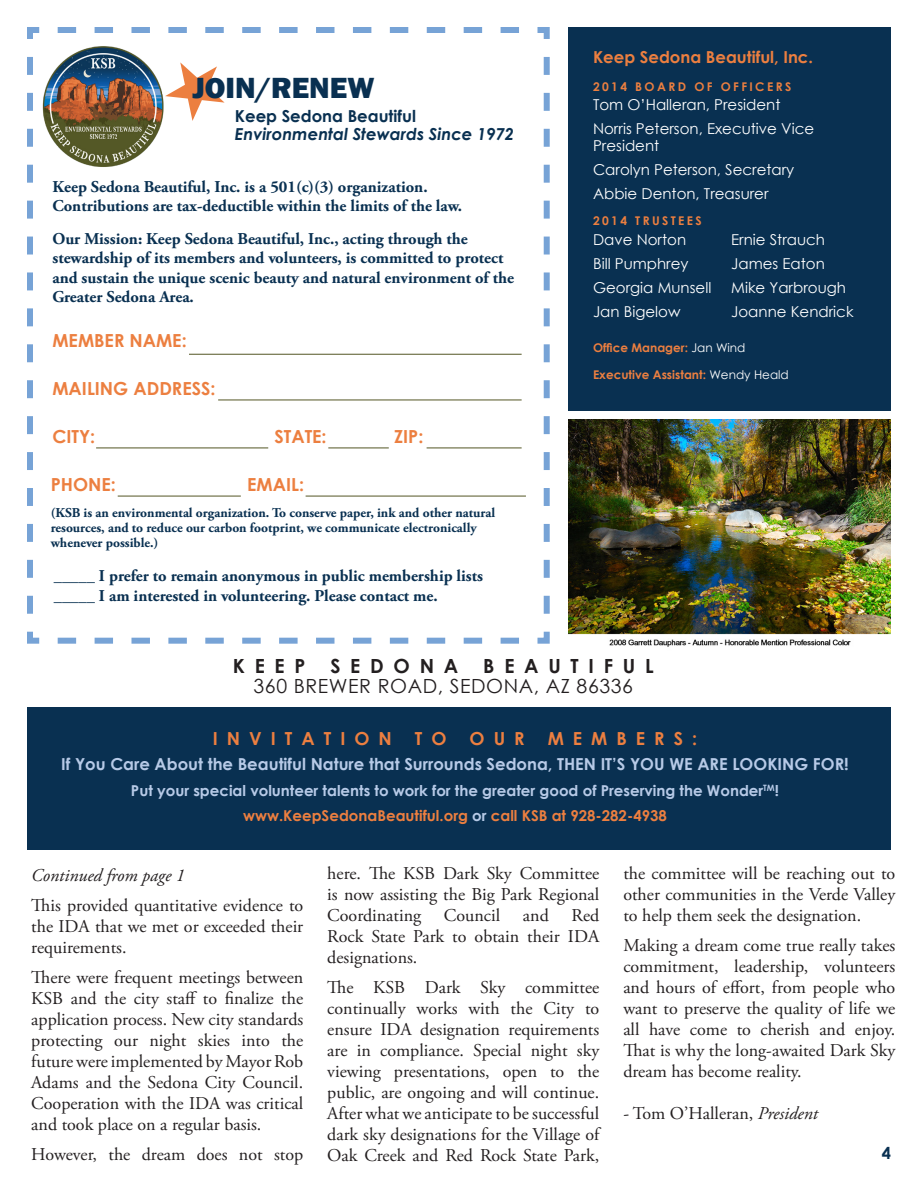
<style>
.page{position:relative;width:918px;height:1188px;background:#fff}
.page>*{position:absolute;margin:0;border:0;box-sizing:border-box;transform-origin:0 0}
.t1{font:800 30px "Franklin Gothic";color:#093051}
.Body{font:19.5px "Century Gothic";letter-spacing:.03em;color:#231f20}
.Body-2{font:700 19.5px "Century Gothic";letter-spacing:.5em;color:#231f20}
.Body-3{font:18px/21px "Adobe Garamond Pro";color:#231f20;text-align:justify}
.t2{font:700 18px "Century Gothic";color:#ec7f40}
.t3{font:700 18px "Century Gothic";letter-spacing:.5em;color:#ec7f40}
.Body-4{font:italic 18px "Adobe Garamond Pro";color:#231f20}
.Body-5{font:700 16.5px/19.5px "Adobe Garamond Pro";color:#093051}
.t4{font:700 16.5px "Century Gothic";color:#b7cae7}
.t5{font:italic 700 16.5px "Century Gothic";color:#093051}
.t6{font:700 16.5px "Century Gothic";color:#ec7f40}
.t7{font:700 16.5px "Century Gothic";color:#093051}
.t8{font:15px/16.5px "Century Gothic";color:#fff}
.t9{font:700 15px/25.5px "Century Gothic";color:#b7cae7;text-align:center}
.Body-6{font:700 13.5px/15px "Adobe Garamond Pro";color:#093051}
.t10{font:700 12px "Century Gothic";color:#ec7f40}
.t11{font:700 12px "Century Gothic";letter-spacing:.2em;color:#ec7f40}
.s1{font-weight:400;color:#fff}
.s2{color:#ec7f40}
.s3{font-style:italic}
</style>
<div class="page">
<svg style="left:27px;top:27px;width:523px;height:617px"></svg>
<div style="left:569px;top:27px;width:322px;height:383px;background:#093051"></div>
<div style="left:27px;top:707px;width:864px;height:143px;background:#093051"></div>
<img style="left:38px;top:41px;width:132px;height:130px">
<img style="left:569px;top:420px;width:322px;height:227px">
<hr style="left:189px;top:354px;width:333px;height:1px;background:#535624">
<hr style="left:218px;top:400px;width:304px;height:1px;background:#535624">
<hr style="left:427px;top:448px;width:95px;height:1px;background:#535624">
<hr style="left:328px;top:448px;width:61px;height:1px;background:#535624">
<hr style="left:96px;top:448px;width:172px;height:1px;background:#535624">
<hr style="left:118px;top:496px;width:123px;height:1px;background:#535624">
<hr style="left:306px;top:496px;width:220px;height:1px;background:#535624">
<p class="t1" style="left:192px;top:68px;width:184px">JOIN/RENEW</p>
<p class="t7" style="left:235px;top:103px;width:183px">Keep Sedona Beautiful</p>
<p class="t5" style="left:235px;top:121px;width:281px">Environmental Stewards Since 1972</p>
<p class="Body-5" style="left:52px;top:177px;width:411px">Keep Sedona Beautiful, Inc. is a 501(c)(3) organization.<br>Contributions are tax-deductible within the limits of the law.</p>
<p class="Body-5" style="left:52px;top:229px;width:463px">Our Mission: Keep Sedona Beautiful, Inc., acting through the stewardship of its members and volunteers, is committed to protect and sustain the unique scenic beauty and natural environment of the Greater Sedona Area.</p>
<p class="t2" style="left:52px;top:326px;width:136px">MEMBER NAME:</p>
<p class="t2" style="left:52px;top:375px;width:165px">MAILING ADDRESS:</p>
<p class="t2" style="left:52px;top:423px;width:44px">CITY:</p>
<p class="t2" style="left:274px;top:423px;width:54px">STATE:</p>
<p class="t2" style="left:394px;top:423px;width:31px">ZIP:</p>
<p class="t2" style="left:51px;top:471px;width:67px">PHONE:</p>
<p class="t2" style="left:247px;top:471px;width:58px">EMAIL:</p>
<p class="Body-6" style="left:51px;top:505px;width:446px">(KSB is an environmental organization. To conserve paper, ink and other natural resources, and to reduce our carbon footprint, we communicate electronically whenever possible.)</p>
<p class="Body-5" style="left:54px;top:566px;width:431px">_____ I prefer to remain anonymous in public membership lists</p>
<p class="Body-5" style="left:54px;top:586px;width:385px">_____ I am interested in volunteering. Please contact me.</p>
<p class="t6" style="left:593px;top:44px;width:222px">Keep Sedona Beautiful, Inc.</p>
<p class="t11" style="left:593px;top:78px;width:200px">2014 BOARD OF OFFICERS</p>
<p class="t8" style="left:593px;top:96px;width:189px">Tom O’Halleran, President</p>
<p class="t8" style="left:593px;top:120px;width:223px">Norris Peterson, Executive Vice<br>President</p>
<p class="t8" style="left:593px;top:161px;width:203px">Carolyn Peterson, Secretary</p>
<p class="t8" style="left:593px;top:185px;width:177px">Abbie Denton, Treasurer</p>
<p class="t8" style="left:593px;top:231px;width:95px">Dave Norton</p>
<p class="t8" style="left:593px;top:255px;width:97px">Bill Pumphrey</p>
<p class="t8" style="left:593px;top:279px;width:120px">Georgia Munsell</p>
<p class="t8" style="left:593px;top:303px;width:89px">Jan Bigelow</p>
<p class="t11" style="left:593px;top:212px;width:110px">2014 TRUSTEES</p>
<p class="t8" style="left:731px;top:231px;width:95px">Ernie Strauch</p>
<p class="t8" style="left:731px;top:255px;width:95px">James Eaton</p>
<p class="t8" style="left:731px;top:279px;width:116px">Mike Yarbrough</p>
<p class="t8" style="left:731px;top:303px;width:124px">Joanne Kendrick</p>
<p class="t10" style="left:593px;top:338px;width:154px">Office Manager: <span class="s1">Jan Wind</span></p>
<p class="t10" style="left:593px;top:365px;width:197px">Executive Assistant: <span class="s1">Wendy Heald</span></p>
<p class="Body-2" style="left:233px;top:651px;width:74px">KEEP</p>
<p class="Body-2" style="left:330px;top:651px;width:129px">SEDONA</p>
<p class="Body-2" style="left:483px;top:651px;width:172px">BEAUTIFUL</p>
<p class="Body" style="left:254px;top:672px;width:381px">360 BREWER ROAD, SEDONA, AZ 86336</p>
<p class="t3" style="left:213px;top:725px;width:180px">INVITATION</p>
<p class="t2" style="left:415px;top:725px;width:33px">T O</p>
<p class="t2" style="left:470px;top:725px;width:57px">OUR</p>
<p class="t3" style="left:548px;top:725px;width:151px">MEMBERS:</p>
<p class="t4" style="left:61px;top:752px;width:789px">If You Care About the Beautiful Nature that Surrounds Sedona, THEN IT’S YOU WE ARE LOOKING FOR!</p>
<p class="t9" style="left:131px;top:777px;width:650px">Put your special volunteer talents to work for the greater good of Preserving the Wonder<sup>TM</sup>! <span class="s2">www.KeepSedonaBeautiful.org</span> or <span class="s2">call KSB at 928-282-4938</span></p>
<p class="Body-4" style="left:31px;top:865px;width:155px">Continued from page 1</p>
<p class="Body-3" style="left:31px;top:896px;width:273px">This provided quantitative evidence to the IDA that we met or exceeded their requirements.</p>
<p class="Body-3" style="left:31px;top:968px;width:273px">There were frequent meetings between KSB and the city staff to finalize the application process. New city standards protecting our night skies into the future were implemented by Mayor Rob Adams and the Sedona City Council.<br>Cooperation with the IDA was critical and took place on a regular basis.</p>
<p class="Body-3" style="left:31px;top:1145px;width:273px">However, the dream does not stop</p>
<p class="Body-3" style="left:327px;top:863px;width:273px">here. The KSB Dark Sky Committee is now assisting the Big Park Regional Coordinating</p>
<p class="Body-3" style="left:327px;top:905px;width:273px;text-indent:244px">Red Rock State Park to obtain their IDA designations.</p>
<p class="Body-3" style="left:327px;top:977px;width:273px">The KSB Dark Sky committee continually works with the City to ensure IDA designation requirements are in compliance. Special night sky viewing presentations, open to the public, are ongoing and will continue.<br>After what we anticipate to be successful dark sky designations for the Village of Oak Creek and Red Rock State Park,</p>
<p class="Body-3" style="left:444px;top:905px;width:58px">Council</p>
<p class="Body-3" style="left:523px;top:905px;width:27px">and</p>
<p class="Body-3" style="left:623px;top:863px;width:273px">the committee will be reaching out to other communities in the Verde Valley to help them seek the designation.</p>
<p class="Body-3" style="left:623px;top:935px;width:274px">Making a dream come true really takes commitment, leadership, volunteers and hours of effort, from people who want to preserve the quality of life we all have come to cherish and enjoy.<br>That is why the long-awaited Dark Sky dream has become reality.</p>
<p class="Body-3" style="left:623px;top:1103px;width:196px">- Tom O’Halleran, <span class="s3">President</span></p>
<p class="t7" style="left:882px;top:1140px;width:11px">4</p>
</div>
